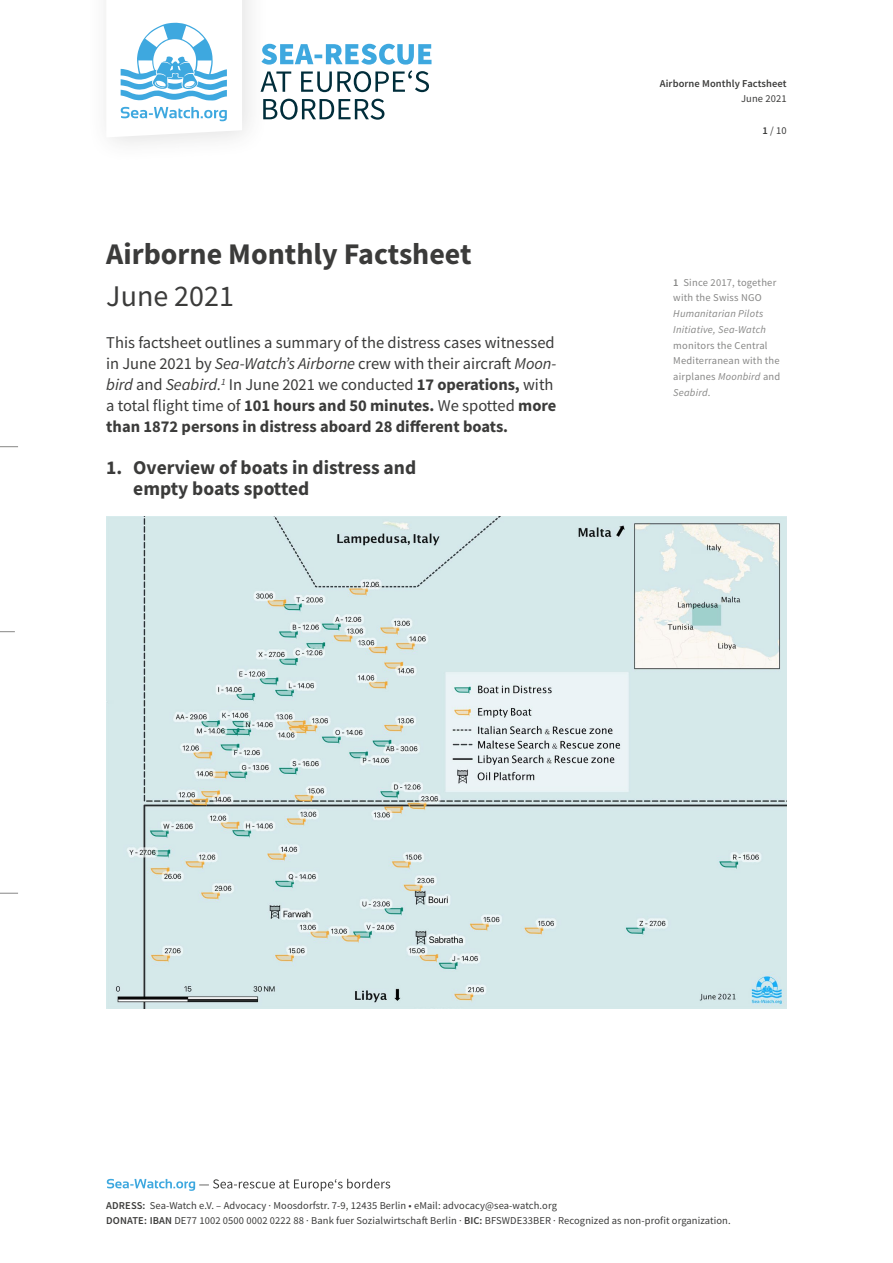
<style>
.page{position:relative;width:893px;height:1263px;background:#fff}
.page>*{position:absolute;margin:0;border:0;box-sizing:border-box;transform-origin:0 0}
.t1{font:700 30px "Source Sans Pro";color:#3b3b3a}
.t2{font:30px "Source Sans Pro";color:#3b3b3a}
.t3{font:700 19.5px/21px "Source Sans Pro";color:#3b3b3a}
.t4{font:16.5px/21px "Source Sans Pro";color:#3b3b3a}
.t5{font:10.5px/15px "Source Sans Pro";letter-spacing:.01em;color:#3b3b3a}
.t6{font:10.5px/15.8px "Source Sans Pro";letter-spacing:.02em;color:#878786}
.t7{font:italic 10.5px/15.8px "Source Sans Pro";letter-spacing:.02em;color:#878786}
.t8{font:600 10.5px "Source Sans Pro";letter-spacing:.01em;color:#3b3b3a}
.s1{font-style:italic}
.s2{font-weight:700}
.s3{font-weight:600}
</style>
<div class="page">
<svg style="left:107px;top:1179px;width:283px;height:12px"></svg>
<svg style="left:120px;top:22px;width:116px;height:115px"></svg>
<svg style="left:263px;top:99px;width:121px;height:21px"></svg>
<svg style="left:261px;top:44px;width:170px;height:48px"></svg>
<svg style="left:0;top:631px;width:15px;height:1px"></svg>
<svg style="left:0;top:446px;width:18px;height:1px"></svg>
<svg style="left:0;top:893px;width:18px;height:1px"></svg>
<img style="left:106px;top:516px;width:681px;height:492px">
<h1 class="t1" style="left:106px;top:234px;width:367px">Airborne Monthly Factsheet</h1>
<h1 class="t2" style="left:106px;top:277px;width:129px">June 2021</h1>
<p class="t4" style="left:106px;top:332px;width:452px">This factsheet outlines a summary of the distress cases witnessed in June 2021 by <span class="s1">Sea-Watch’s Airborne</span> crew with their aircraft <span class="s1">Moon&shy;bird</span> and <span class="s1">Seabird.</span><sup>1</sup> In June 2021 we conducted <span class="s2">17 operations,</span> with a total flight time of <span class="s2">101 hours and 50 minutes.</span> We spotted <span class="s2">more than 1872 persons in distress aboard 28 different boats.</span></p>
<p class="t3" style="left:133px;top:457px;width:284px;text-indent:-27px">1. Overview of boats in distress and empty boats spotted</p>
<p class="t8" style="left:660px;top:76px;width:128px">Airborne Monthly Factsheet</p>
<p class="t5" style="left:741px;top:91px;width:47px">June 2021</p>
<p class="t5" style="left:762px;top:123px;width:26px"><span class="s3">1</span> / 10</p>
<p class="t6" style="left:673px;top:274px;width:105px"><span class="s3">1</span> Since 2017, together with the Swiss NGO</p>
<p class="t7" style="left:673px;top:306px;width:94px">Humanitarian Pilots<br>Initiative, Sea-Watch</p>
<p class="t6" style="left:673px;top:337px;width:109px">monitors the Central<br>Mediterranean with the airplanes <span class="s1">Moonbird</span> and<br><span class="s1">Seabird</span>.</p>
<p class="t5" style="left:106px;top:1198px;width:626px"><span class="s3">ADRESS:</span> Sea-Watch e.V. – Advocacy · Moosdorfstr. 7-9, 12435 Berlin • eMail: advocacy@sea-watch.org<br><span class="s3">DONATE: IBAN</span> DE77 1002 0500 0002 0222 88 · Bank fuer Sozialwirtschaft Berlin · <span class="s3">BIC:</span> BFSWDE33BER · Recognized as non-profit organization.</p>
</div>
